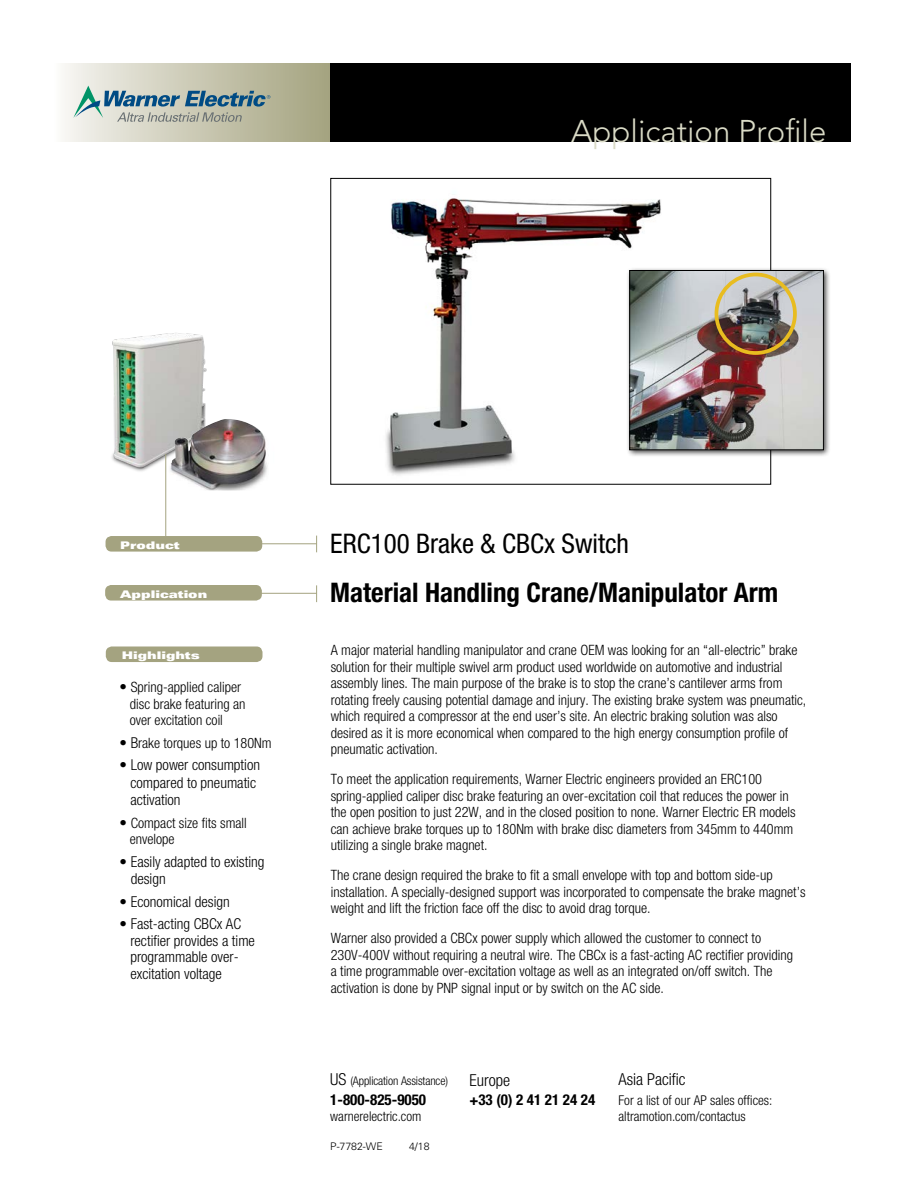
<style>
.page{position:relative;width:918px;height:1188px;background:#fff}
.page>*{position:absolute;margin:0;border:0;box-sizing:border-box;transform-origin:0 0}
.t1{font:300 31.2px "Avenir LT Std";color:#dadbc6}
.t2{font:700 condensed 27px "Helvetica Neue LT Std";color:#000}
.t3{font:condensed 27px "Helvetica Neue LT Std";color:#000}
.t4{font:300 condensed 16.5px "Helvetica Neue LT Std";color:#000}
.t5{font:300 condensed 15px/17.2px "Helvetica Neue LT Std";color:#000}
.t6{font:700 condensed 15px "Helvetica Neue LT Std";color:#000}
.t7{font:300 condensed 14.25px/16.5px "Helvetica Neue LT Std";color:#000}
.t8{font:300 condensed 13.5px "Helvetica Neue LT Std";color:#000}
.t9{font:300 condensed 12px "Helvetica Neue LT Std";letter-spacing:-.01em;color:#000}
.t10{font:10.5px "Univers LT Std X Black Ex";color:#fff}
.t11{font:300 10.5px "Univers LT Std";color:#000}
.s1{font-size:15px}
.s2{font-size:16.5px}
</style>
<div class="page">
<img style="left:112px;top:333px;width:95px;height:138px">
<div style="left:105px;top:585px;width:157px;height:16px;background:#a4a380;border-radius:6px"></div>
<div style="left:106px;top:536px;width:156px;height:16px;background:#a4a380;border-radius:6px"></div>
<div style="left:54px;top:63px;width:276px;height:79px;background:linear-gradient(to right,#f8f7f3,#a3a17d)"></div>
<div style="left:330px;top:63px;width:520px;height:79px;background:#000"></div>
<hr style="left:239px;top:543px;width:78px;height:1px;background:#a4a380">
<svg style="left:316px;top:536px;width:1px;height:16px"></svg>
<svg style="left:316px;top:585px;width:1px;height:17px"></svg>
<hr style="left:239px;top:593px;width:78px;height:1px;background:#a4a380">
<img style="left:385px;top:198px;width:276px;height:277px">
<div style="left:106px;top:646px;width:157px;height:16px;background:#a4a380;border-radius:6px"></div>
<div style="left:626px;top:267px;width:205px;height:190px;background:#000;opacity:.75"></div>
<img style="left:632px;top:272px;width:190px;height:176px">
<div style="left:630px;top:270px;width:194px;height:180px;border:1px solid #000"></div>
<img style="left:162px;top:419px;width:106px;height:72px">
<hr style="left:165px;top:454px;width:1px;height:82px;background:#a4a380">
<div style="left:715px;top:273px;width:82px;height:82px;border:4px solid #e8bc20;border-radius:50%"></div>
<svg style="left:73px;top:86px;width:197px;height:36px;background:#a0b1ae"></svg>
<p class="t1" style="left:571px;top:113px;width:257px">Application Profile</p>
<p class="t10" style="left:120px;top:539px;width:61px">Product</p>
<p class="t10" style="left:120px;top:588px;width:89px">Application</p>
<p class="t10" style="left:122px;top:649px;width:80px">Highlights</p>
<p class="t7" style="left:130px;top:679px;width:117px;text-indent:-10px"><span class="s1">•</span> Spring-applied caliper disc brake featuring an over excitation coil</p>
<p class="t7" style="left:120px;top:734px;width:154px"><span class="s1">• B</span>rake torques up to 180Nm</p>
<p class="t5" style="left:130px;top:756px;width:131px;text-indent:-11px">• Low power consumption compared to pneumatic activation</p>
<p class="t7" style="left:130px;top:814px;width:118px;text-indent:-10px"><span class="s1">•</span> Compact size fits small envelope</p>
<p class="t5" style="left:131px;top:853px;width:135px;text-indent:-11px">• Easily adapted to existing design</p>
<p class="t5" style="left:120px;top:893px;width:112px">• Economical design</p>
<p class="t5" style="left:130px;top:916px;width:126px;line-height:16.5px;text-indent:-11px">• Fast-acting CBCx AC rectifier provides a time programmable over&shy;excitation voltage</p>
<p class="t3" style="left:330px;top:528px;width:300px">ERC100 Brake &amp; CBCx Switch</p>
<p class="t2" style="left:330px;top:576px;width:450px">Material Handling Crane/Manipulator Arm</p>
<p class="t7" style="left:331px;top:642px;width:477px">A major material handling manipulator and crane OEM was looking for an “all-electric” brake solution for their multiple swivel arm product used worldwide on automotive and industrial assembly lines. The main purpose of the brake is to stop the crane’s cantilever arms from rotating freely causing potential damage and injury. The existing brake system was pneumatic, which required a compressor at the end user’s site. An electric braking solution was also desired as it is more economical when compared to the high energy consumption profile of pneumatic activation.</p>
<p class="t7" style="left:331px;top:771px;width:467px">To meet the application requirements, Warner Electric engineers provided an ERC100 spring-applied caliper disc brake featuring an over-excitation coil that reduces the power in the open position to just 22W, and in the closed position to none. Warner Electric ER models can achieve brake torques up to 180Nm with brake disc diameters from 345mm to 440mm utilizing a single brake magnet.</p>
<p class="t7" style="left:331px;top:867px;width:476px">The crane design required the brake to fit a small envelope with top and bottom side-up installation. A specially-designed support was incorporated to compensate the brake magnet’s weight and lift the friction face off the disc to avoid drag torque.</p>
<p class="t7" style="left:331px;top:930px;width:464px">Warner also provided a CBCx power supply which allowed the customer to connect to 230V-400V without requiring a neutral wire. The CBCx is a fast-acting AC rectifier providing a time programmable over-excitation voltage as well as an integrated on/off switch. The activation is done by PNP signal input or by switch on the AC side.</p>
<p class="t9" style="left:330px;top:1074px;width:119px"><span class="s2">US</span> (Application Assistance)</p>
<p class="t6" style="left:330px;top:1090px;width:97px">1-800-825-9050</p>
<p class="t8" style="left:330px;top:1109px;width:93px">warnerelectric.com</p>
<p class="t11" style="left:330px;top:1140px;width:54px">P-7782-WE</p>
<p class="t11" style="left:409px;top:1140px;width:22px">4/18</p>
<p class="t4" style="left:469px;top:1070px;width:42px">Europe</p>
<p class="t6" style="left:469px;top:1091px;width:127px">+33 (0) 2 41 21 24 24</p>
<p class="t4" style="left:619px;top:1070px;width:69px">Asia Pacific</p>
<p class="t8" style="left:619px;top:1092px;width:155px">For a list of our AP sales offices:</p>
<p class="t8" style="left:619px;top:1109px;width:129px">altramotion.com/contactus</p>
</div>
